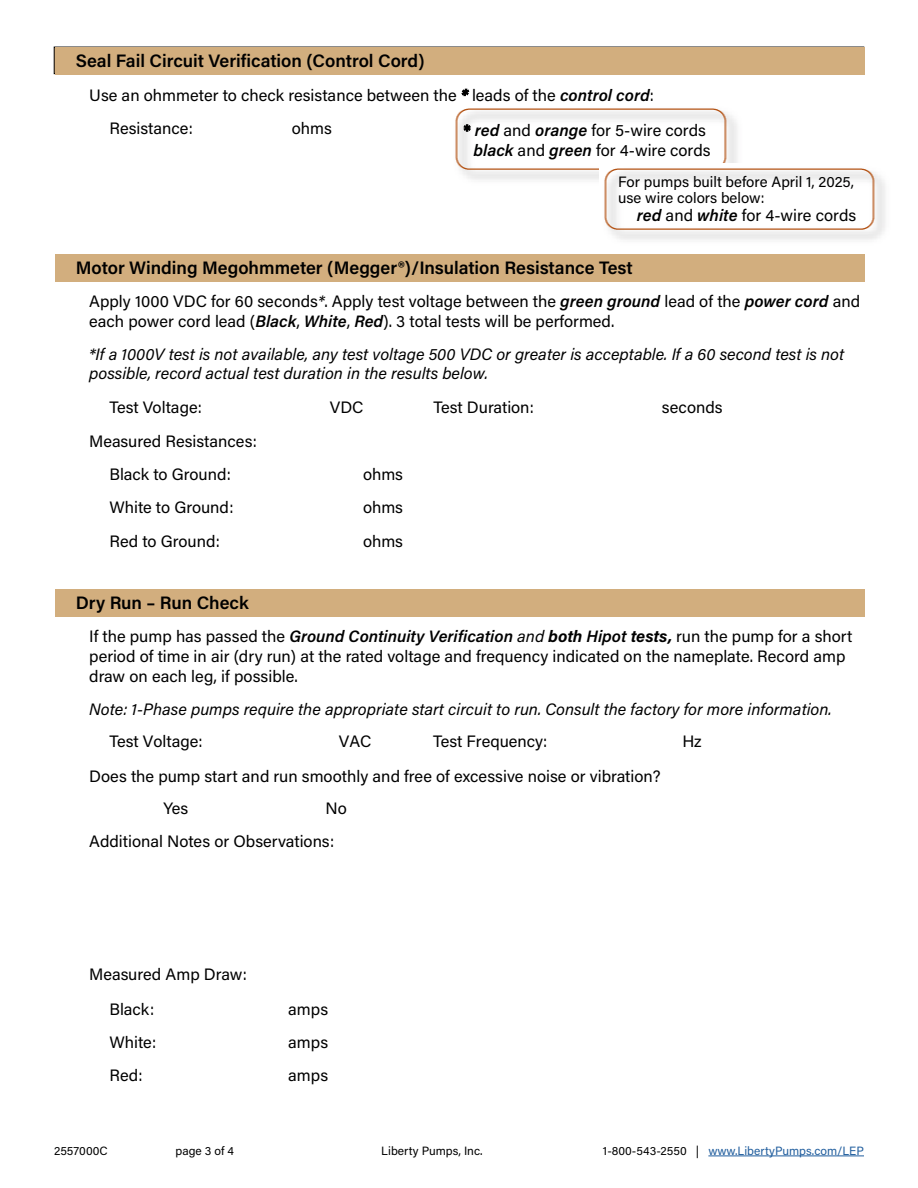
<style>
.page{position:relative;width:918px;height:1188px;background:#fff}
.page>*{position:absolute;margin:0;border:0;box-sizing:border-box;transform-origin:0 0}
.t1{font:600 18px "Acumin Pro";color:#000}
.t2{font:16.5px/19.8px "Acumin Pro";color:#000}
.t3{font:italic 16.5px/18.8px "Acumin Pro";color:#000}
.t4{font:15px/16px "Acumin Pro";color:#000}
.t5{font:12px "Acumin Pro";color:#215e9e}
.t6{font:12px "Acumin Pro";color:#000}
.s1{font-weight:600;font-style:italic}
.s2{font-weight:600}
.s3{font-style:italic}
.s4{font-weight:700;font-style:italic}
.s5{color:#000}
</style>
<div class="page">
<img style="left:455px;top:108px;width:282px;height:72px">
<hr style="left:708px;top:1156px;width:156px;height:1px;background:#215e9e">
<div style="left:56px;top:47px;width:810px;height:28px;background:#d2ae7e"></div>
<div style="left:56px;top:254px;width:810px;height:28px;background:#d2ae7e"></div>
<div style="left:56px;top:589px;width:810px;height:28px;background:#d2ae7e"></div>
<img style="left:599px;top:164px;width:286px;height:76px">
<p class="t1" style="left:76px;top:48px;width:350px">Seal Fail Circuit Verification (Control Cord)</p>
<p class="t2" style="left:109px;top:77px;width:546px;line-height:33.3px;text-indent:-20px">Use an ohmmeter to check resistance between the <span class="s1">*</span> leads of the <span class="s1">control cord</span>:<br>Resistance:</p>
<p class="t2" style="left:292px;top:117px;width:42px">ohms</p>
<p class="t2" style="left:464px;top:120px;width:249px;text-align:center"><span class="s2">*</span> <span class="s1">red</span> and <span class="s1">orange</span> for 5-wire cords <span class="s1">black</span> and <span class="s1">green</span> for 4-wire cords</p>
<p class="t4" style="left:618px;top:174px;width:237px">For pumps built before April 1, 2025, use wire colors below:</p>
<p class="t2" style="left:637px;top:205px;width:221px"><span class="s1">red</span> and <span class="s1">white</span> for 4-wire cords</p>
<p class="t1" style="left:76px;top:255px;width:559px">Motor Winding Megohmmeter (Megger®)/Insulation Resistance Test</p>
<p class="t2" style="left:89px;top:291px;width:772px">Apply 1000 VDC for 60 seconds<span class="s3">*</span>. Apply test voltage between the <span class="s1">green ground</span> lead of the <span class="s1">power cord</span> and each power cord lead (<span class="s1">Black</span>, <span class="s1">White</span>, <span class="s1">Red</span>). 3 total tests will be performed.</p>
<p class="t3" style="left:89px;top:345px;width:756px">*If a 1000V test is not available, any test voltage 500 VDC or greater is acceptable. If a 60 second test is not possible, record actual test duration in the results below.</p>
<p class="t2" style="left:109px;top:397px;width:94px">Test Voltage:</p>
<p class="t2" style="left:330px;top:397px;width:35px">VDC</p>
<p class="t2" style="left:433px;top:397px;width:102px">Test Duration:</p>
<p class="t2" style="left:662px;top:397px;width:62px">seconds</p>
<p class="t2" style="left:89px;top:424px;width:169px;line-height:33.3px;text-align:center">Measured Resistances:<br>Black to Ground:</p>
<p class="t2" style="left:363px;top:464px;width:42px">ohms</p>
<p class="t2" style="left:109px;top:497px;width:126px">White to Ground:</p>
<p class="t2" style="left:363px;top:497px;width:42px">ohms</p>
<p class="t2" style="left:109px;top:530px;width:112px">Red to Ground:</p>
<p class="t2" style="left:363px;top:530px;width:42px">ohms</p>
<p class="t1" style="left:76px;top:590px;width:175px">Dry Run – Run Check</p>
<p class="t2" style="left:89px;top:626px;width:765px">If the pump has passed the <span class="s1">Ground Continuity Verification</span> <span class="s3">and</span> <span class="s4">both</span> <span class="s1">Hipot</span> <span class="s4">tests,</span> run the pump for a short period of time in air (dry run) at the rated voltage and frequency indicated on the nameplate. Record amp draw on each leg, if possible.</p>
<p class="t3" style="left:89px;top:699px;width:744px">Note: 1-Phase pumps require the appropriate start circuit to run. Consult the factory for more information.</p>
<p class="t2" style="left:109px;top:731px;width:95px">Test Voltage:</p>
<p class="t2" style="left:339px;top:731px;width:34px">VAC</p>
<p class="t2" style="left:433px;top:731px;width:116px">Test Frequency:</p>
<p class="t2" style="left:682px;top:731px;width:21px">Hz</p>
<p class="t2" style="left:163px;top:759px;width:499px;line-height:32.2px;text-indent:-74px">Does the pump start and run smoothly and free of excessive noise or vibration?<br>Yes</p>
<p class="t2" style="left:89px;top:791px;width:259px;line-height:33.3px;text-indent:236px">No<br>Additional Notes or Observations:</p>
<p class="t2" style="left:109px;top:957px;width:139px;line-height:34.3px;text-indent:-20px">Measured Amp Draw:<br>Black:</p>
<p class="t2" style="left:288px;top:998px;width:42px">amps</p>
<p class="t2" style="left:109px;top:1032px;width:48px">White:</p>
<p class="t2" style="left:288px;top:1032px;width:42px">amps</p>
<p class="t2" style="left:109px;top:1065px;width:35px">Red:</p>
<p class="t2" style="left:288px;top:1065px;width:42px">amps</p>
<p class="t6" style="left:176px;top:1142px;width:60px">page 3 of 4</p>
<p class="t6" style="left:381px;top:1142px;width:103px">Liberty Pumps, Inc.</p>
<p class="t5" style="left:603px;top:1142px;width:263px"><span class="s5">1-800-543-2550 |</span> www.LibertyPumps.com/LEP</p>
</div>
